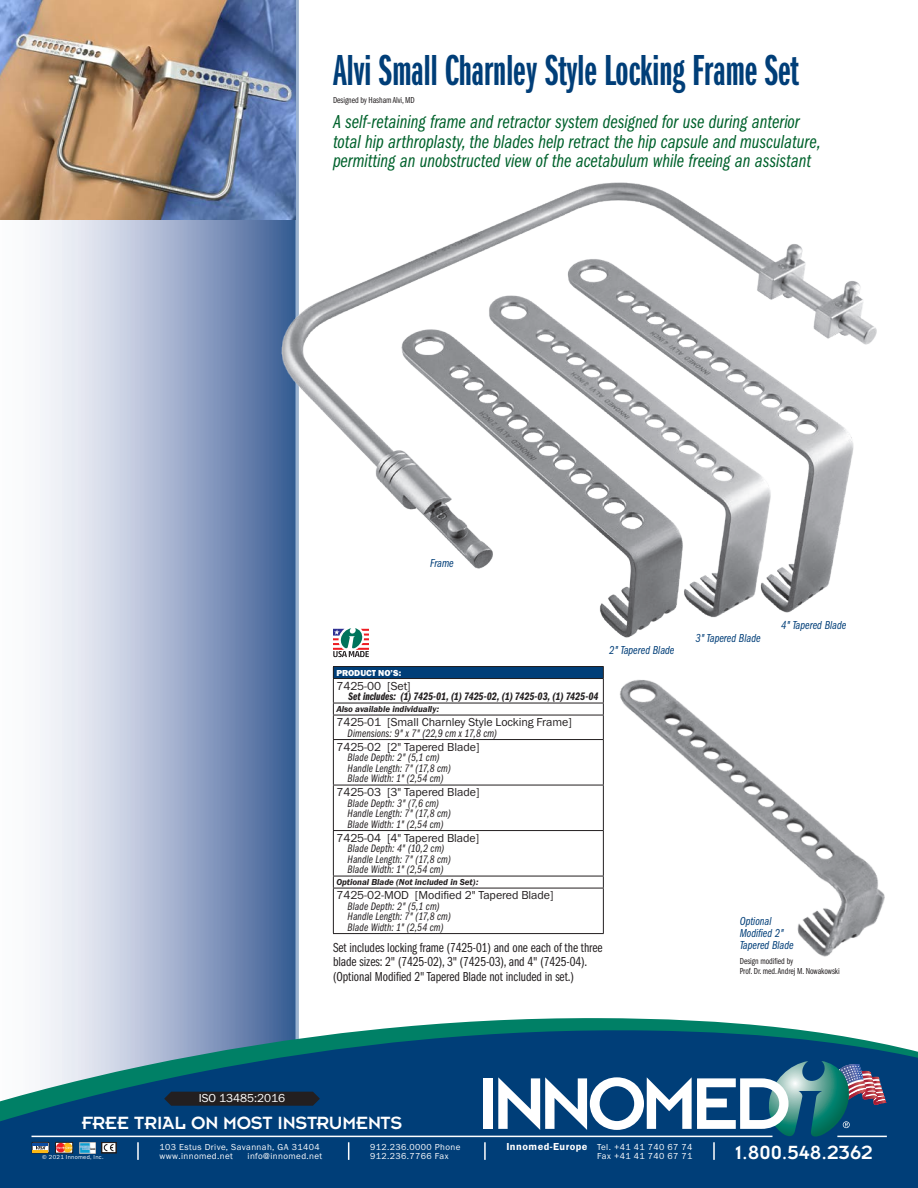
<style>
.page{position:relative;width:918px;height:1188px;background:#fff}
.page>*{position:absolute;margin:0;border:0;box-sizing:border-box;transform-origin:0 0}
.t1{font:45px "ITC Franklin Gothic Std Dm X Cp";color:#003e78}
.t2{font:21px "Insignia";color:#fff}
.t3{font:19.5px/19.5px "ITC Franklin Gothic Std Bk Cp It";color:#00622c}
.t4{font:19.5px "Insignia";letter-spacing:-.01em;color:#fff}
.t5{font:13.5px/14.2px "ITC Franklin Gothic Std Bk Cp";letter-spacing:-.005em;color:#231f20}
.t6{font:12px "Franklin Gothic URW Boo";letter-spacing:-.005em;color:#231f20}
.t7{font:12px/12px "ITC Franklin Gothic Std Bk Cp It";color:#003e78}
.t8{font:12px "Franklin Gothic URW Boo";letter-spacing:-.005em;color:#fff}
.t9{font:11.25px/10.5px "ITC Franklin Gothic Std Bk Cp It";letter-spacing:.01em;color:#231f20}
.t10{font:11.25px "ITC Franklin Gothic Std Dm Cp It";letter-spacing:-.015em;color:#231f20}
.t11{font:9px/9px "Franklin Gothic URW Boo";letter-spacing:.045em;color:#fff}
.t12{font:9px/9.9px "ITC Franklin Gothic Std Bk Cp";letter-spacing:-.005em;color:#231f20}
.t13{font:9px "Franklin Gothic URW Dem Ita";letter-spacing:-.005em;color:#231f20}
.t14{font:9px "Franklin Gothic URW Hea";letter-spacing:-.005em;color:#fff}
.t15{font:6px "Franklin Gothic URW Boo";letter-spacing:.045em;color:#fff}
.s1{font-family:"Franklin Gothic URW Dem";font-size:10.5px}
</style>
<div class="page">
<svg style="left:0;top:219px;width:296px;height:799px"></svg>
<hr style="left:296px;top:0;width:2px;height:1044px;background:#cfd6e6">
<div style="left:333px;top:667px;width:270px;height:12px;background:#003e78"></div>
<hr style="left:333px;top:740px;width:1px;height:45px;background:#231f20">
<hr style="left:603px;top:740px;width:1px;height:45px;background:#231f20">
<hr style="left:333px;top:785px;width:1px;height:45px;background:#231f20">
<hr style="left:603px;top:785px;width:1px;height:45px;background:#231f20">
<hr style="left:333px;top:831px;width:1px;height:45px;background:#231f20">
<hr style="left:603px;top:831px;width:1px;height:45px;background:#231f20">
<hr style="left:333px;top:888px;width:1px;height:45px;background:#231f20">
<hr style="left:603px;top:888px;width:1px;height:45px;background:#231f20">
<hr style="left:333px;top:703px;width:271px;height:1px;background:#231f20">
<hr style="left:333px;top:715px;width:271px;height:1px;background:#231f20">
<hr style="left:333px;top:739px;width:271px;height:1px;background:#231f20">
<hr style="left:333px;top:785px;width:271px;height:1px;background:#231f20">
<hr style="left:333px;top:830px;width:271px;height:1px;background:#231f20">
<hr style="left:333px;top:876px;width:271px;height:1px;background:#231f20">
<hr style="left:333px;top:888px;width:271px;height:1px;background:#231f20">
<hr style="left:333px;top:933px;width:271px;height:1px;background:#231f20">
<hr style="left:333px;top:666px;width:271px;height:1px;background:#231f20">
<svg style="left:333px;top:667px;width:1px;height:72px"></svg>
<svg style="left:603px;top:667px;width:1px;height:72px"></svg>
<hr style="left:333px;top:678px;width:271px;height:1px;background:#231f20">
<svg style="left:333px;top:644px;width:36px;height:13px"></svg>
<img style="left:278px;top:177px;width:599px;height:467px">
<img style="left:0;top:0;width:296px;height:219px">
<img style="left:619px;top:679px;width:266px;height:278px">
<svg style="left:0;top:1018px;width:918px;height:170px;background:#26628a"></svg>
<svg style="left:32px;top:1142px;width:17px;height:11px"></svg>
<hr style="left:33px;top:1143px;width:15px;height:3px;background:#0d4da1">
<svg style="left:55px;top:1142px;width:18px;height:11px"></svg>
<img style="left:79px;top:1142px;width:17px;height:11px">
<div style="left:101px;top:1142px;width:15px;height:11px;border:1px solid #231f20"></div>
<svg style="left:104px;top:1144px;width:10px;height:7px"></svg>
<div style="left:102px;top:1142px;width:14px;height:11px;border:1px solid #231f20"></div>
<div style="left:483px;top:1078px;width:10px;height:51px;background:#fff"></div>
<svg style="left:498px;top:1061px;width:388px;height:99px"></svg>
<svg style="left:164px;top:1092px;width:156px;height:14px;background:#202025"></svg>
<h1 class="t1" style="left:333px;top:46px;width:468px">Alvi Small Charnley Style Locking Frame Set</h1>
<p class="t12" style="left:333px;top:95px;width:83px">Designed by Hasham Alvi, MD</p>
<p class="t3" style="left:333px;top:113px;width:490px">A self-retaining frame and retractor system designed for use during anterior total hip arthroplasty, the blades help retract the hip capsule and musculature, permitting an unobstructed view of the acetabulum while freeing an assistant</p>
<p class="t7" style="left:430px;top:557px;width:25px">Frame</p>
<p class="t14" style="left:336px;top:667px;width:67px">PRODUCT NO’S:</p>
<p class="t6" style="left:336px;top:678px;width:76px">7425-00 [Set]</p>
<p class="t10" style="left:348px;top:690px;width:252px">Set includes: (1) 7425-01, (1) 7425-02, (1) 7425-03, (1) 7425-04</p>
<p class="t13" style="left:336px;top:703px;width:104px">Also available individually:</p>
<p class="t6" style="left:336px;top:715px;width:237px">7425-01 [Small Charnley Style Locking Frame]</p>
<p class="t9" style="left:348px;top:728px;width:151px">Dimensions: 9" x 7" (22,9 cm x 17,8 cm)</p>
<p class="t6" style="left:336px;top:739px;width:145px">7425-02 [2" Tapered Blade]</p>
<p class="t9" style="left:348px;top:752px;width:105px">Blade Depth: 2" (5,1 cm)<br>Handle Length: 7" (17,8 cm)<br>Blade Width: 1" (2,54 cm)</p>
<p class="t6" style="left:336px;top:785px;width:145px">7425-03 [3" Tapered Blade]</p>
<p class="t9" style="left:348px;top:798px;width:105px">Blade Depth: 3" (7,6 cm)<br>Handle Length: 7" (17,8 cm)<br>Blade Width: 1" (2,54 cm)</p>
<p class="t6" style="left:336px;top:830px;width:145px">7425-04 [4" Tapered Blade]</p>
<p class="t9" style="left:348px;top:843px;width:105px">Blade Depth: 4" (10,2 cm)<br>Handle Length: 7" (17,8 cm)<br>Blade Width: 1" (2,54 cm)</p>
<p class="t13" style="left:336px;top:876px;width:143px">Optional Blade (Not included in Set):</p>
<p class="t6" style="left:336px;top:888px;width:219px">7425-02-MOD [Modified 2" Tapered Blade]</p>
<p class="t9" style="left:348px;top:901px;width:105px">Blade Depth: 2" (5,1 cm)<br>Handle Length: 7" (17,8 cm)<br>Blade Width: 1" (2,54 cm)</p>
<p class="t7" style="left:609px;top:644px;width:67px">2" Tapered Blade</p>
<p class="t5" style="left:333px;top:941px;width:271px">Set includes locking frame (7425-01) and one each of the three blade sizes: 2" (7425-02), 3" (7425-03), and 4" (7425-04). (Optional Modified 2" Tapered Blade not included in set.)</p>
<p class="t7" style="left:695px;top:632px;width:67px">3" Tapered Blade</p>
<p class="t7" style="left:781px;top:620px;width:67px">4" Tapered Blade</p>
<p class="t7" style="left:740px;top:915px;width:55px">Optional<br>Modified 2"<br>Tapered Blade</p>
<p class="t12" style="left:740px;top:956px;width:101px">Design modified by<br>Prof. Dr. med. Andrej M. Nowakowski</p>
<p class="t8" style="left:199px;top:1090px;width:88px">ISO 13485:2016</p>
<h3 class="t4" style="left:82px;top:1113px;width:322px">FREE TRIAL ON MOST INSTRUMENTS</h3>
<p class="t11" style="left:248px;top:1151px;width:76px">info@innomed.net</p>
<p class="t11" style="left:370px;top:1142px;width:92px">912.236.0000 Phone<br>912.236.7766 Fax</p>
<p class="t11" style="left:506px;top:1142px;width:188px"><span class="s1">Innomed-Europe</span> Tel. +41 41 740 67 74</p>
<p class="t11" style="left:160px;top:1142px;width:162px">103 Estus Drive, Savannah, GA 31404 www.innomed.net</p>
<p class="t15" style="left:42px;top:1153px;width:63px">© 2021 Innomed, Inc.</p>
<p class="t11" style="left:597px;top:1151px;width:97px">Fax +41 41 740 67 71</p>
<h2 class="t2" style="left:736px;top:1142px;width:139px">1.800.548.2362</h2>
</div>
